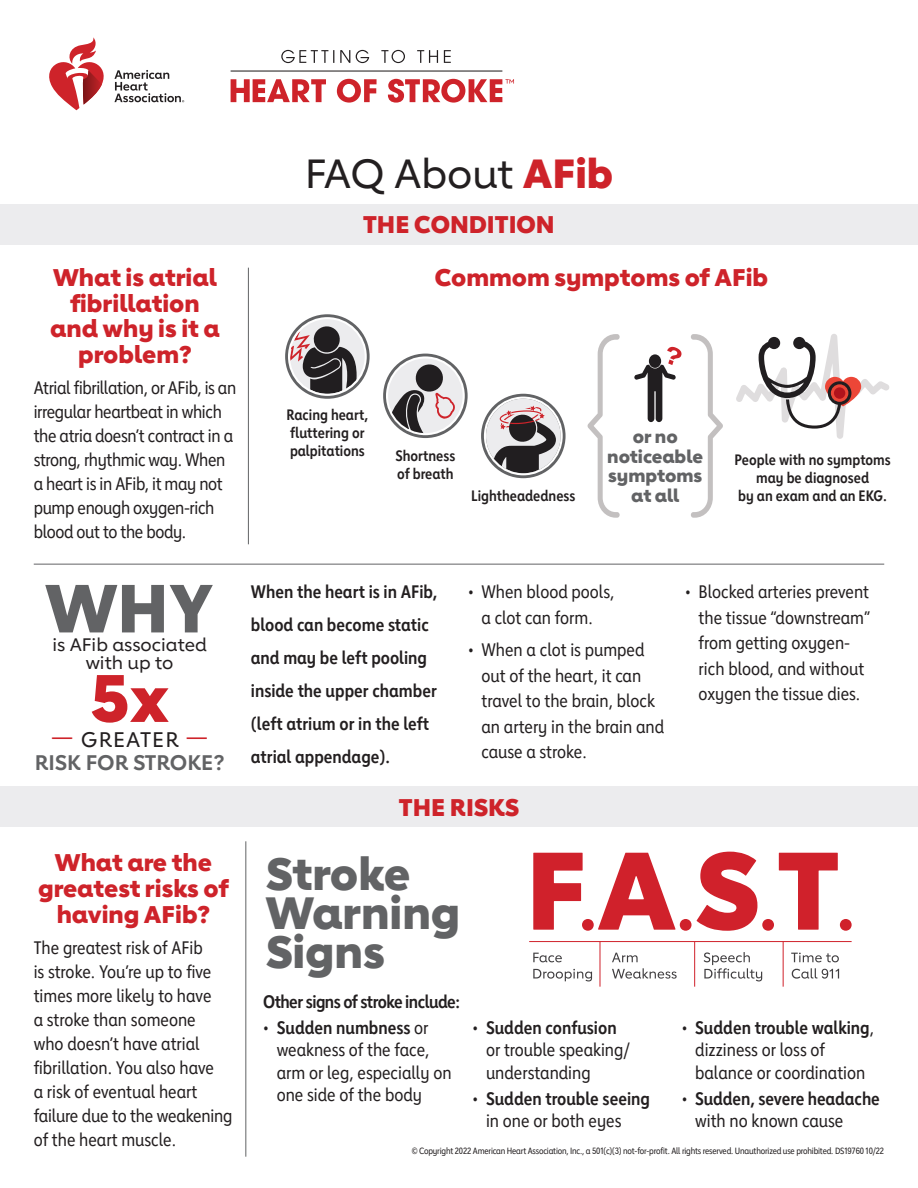
<style>
.page{position:relative;width:918px;height:1188px;background:#fff}
.page>*{position:absolute;margin:0;border:0;box-sizing:border-box;transform-origin:0 0}
._05_definition___P{font:800 66.9px "Lub Dub";color:#626365}
._05_definition___P-2{font:800 66px "Lub Dub";color:#ce232a}
._03_Red_Subs___H3{font:800 45px "Lub Dub";color:#626365}
._01_AFib_head___H1{font:500 40.5px "Lub Dub";letter-spacing:-.01em;color:#231f20}
._03_Red_Subs___H3-2{font:800 24px/25.8px "Lub Dub";color:#ce232a;text-align:center}
._02_SUBHEADS___H2{font:800 24px "Lub Dub";color:#ce232a}
._05_definition___P-3{font:700 21px "Lub Dub";color:#626365}
._05_definition___P-4{font:500 21px "Lub Dub";letter-spacing:.045em;color:#231f20}
._06_bullets___P{font:18px/25.5px "Lub Dub Condensed";color:#231f20}
._05_12_17_body___P{font:18px/24px "Lub Dub Condensed";letter-spacing:-.015em;color:#231f20}
._04_cond_bold___P{font:700 18px/33px "Lub Dub Condensed";color:#231f20}
._06_bullets___P-2{font:700 18px/22.5px "Lub Dub Condensed";letter-spacing:-.005em;color:#231f20}
._06_symptoms____P{font:800 18px "Lub Dub";color:#626365}
._04_cond_bold___P-2{font:700 18px "Lub Dub Condensed";letter-spacing:-.03em;color:#231f20}
._05_definition___P-5{font:500 18px/18px "Lub Dub";color:#231f20;text-align:center}
._50_disclaimer___P{font:700 15px/18px "Lub Dub Condensed";color:#231f20}
.t1{font:9px "Lub Dub Condensed";letter-spacing:-.02em;color:#231f20}
.s1{font-weight:800;color:#ce232a}
.s2{color:#ce232a}
.s3{font-weight:700}
.s4{font-weight:400}
</style>
<div class="page">
<svg style="left:281px;top:50px;width:170px;height:13px"></svg>
<hr style="left:231px;top:71px;width:271px;height:1px;background:#231f20">
<svg style="left:231px;top:79px;width:283px;height:24px"></svg>
<svg style="left:114px;top:70px;width:70px;height:32px"></svg>
<svg style="left:49px;top:37px;width:55px;height:73px"></svg>
<div style="left:0;top:204px;width:918px;height:41px;background:#ececee"></div>
<div style="left:0;top:786px;width:918px;height:41px;background:#ececee"></div>
<svg style="left:736px;top:334px;width:153px;height:105px"></svg>
<svg style="left:285px;top:314px;width:85px;height:85px"></svg>
<div style="left:289px;top:318px;width:77px;height:77px;background:#ececee;border-radius:50%"></div>
<svg style="left:290px;top:325px;width:67px;height:69px"></svg>
<div style="left:288px;top:317px;width:79px;height:79px;border:2px solid #fff;border-radius:50%"></div>
<svg style="left:383px;top:354px;width:85px;height:84px"></svg>
<svg style="left:387px;top:357px;width:77px;height:77px"></svg>
<div style="left:386px;top:356px;width:79px;height:79px;border:2px solid #fff;border-radius:50%"></div>
<svg style="left:388px;top:363px;width:67px;height:70px;background:#aba5a7"></svg>
<svg style="left:481px;top:394px;width:85px;height:84px"></svg>
<div style="left:486px;top:399px;width:75px;height:74px;background:#ececee;border-radius:50%"></div>
<svg style="left:491px;top:406px;width:65px;height:67px"></svg>
<div style="left:484px;top:397px;width:79px;height:78px;border:2px solid #fff;border-radius:50%"></div>
<svg style="left:634px;top:347px;width:48px;height:75px"></svg>
<svg style="left:587px;top:334px;width:33px;height:184px"></svg>
<svg style="left:691px;top:334px;width:32px;height:184px"></svg>
<hr style="left:248px;top:268px;width:1px;height:276px;background:#626365">
<hr style="left:245px;top:841px;width:1px;height:316px;background:#626365">
<hr style="left:34px;top:564px;width:850px;height:1px;background:#626365">
<svg style="left:533px;top:852px;width:319px;height:79px"></svg>
<svg style="left:533px;top:953px;width:29px;height:9px"></svg>
<svg style="left:533px;top:969px;width:59px;height:12px"></svg>
<svg style="left:612px;top:953px;width:26px;height:9px"></svg>
<svg style="left:612px;top:968px;width:65px;height:11px"></svg>
<svg style="left:704px;top:952px;width:58px;height:29px"></svg>
<svg style="left:791px;top:953px;width:48px;height:9px"></svg>
<svg style="left:792px;top:968px;width:47px;height:11px"></svg>
<hr style="left:529px;top:941px;width:323px;height:1px;background:#d0212b">
<hr style="left:600px;top:942px;width:1px;height:45px;background:#d0212b">
<hr style="left:694px;top:942px;width:1px;height:45px;background:#d0212b">
<hr style="left:783px;top:942px;width:1px;height:45px;background:#d0212b">
<h1 class="_01_AFib_head___H1" style="left:305px;top:150px;width:310px">FAQ About <span class="s1">AFib</span></h1>
<h3 class="_03_Red_Subs___H3-2" style="left:50px;top:264px;width:171px">What is atrial fibrillation and why is it a problem?</h3>
<p class="_05_12_17_body___P" style="left:34px;top:375px;width:204px">Atrial fibrillation, or AFib, is an irregular heartbeat in which the atria doesn’t contract in a strong, rhythmic way. When a heart is in AFib, it may not pump enough oxygen-rich blood out to the body.</p>
<h2 class="_02_SUBHEADS___H2" style="left:363px;top:210px;width:193px">THE CONDITION</h2>
<h3 class="_03_Red_Subs___H3-2" style="left:435px;top:264px;width:335px">Commom symptoms of AFib</h3>
<p class="_50_disclaimer___P" style="left:286px;top:406px;width:83px">Racing heart,</p>
<p class="_50_disclaimer___P" style="left:290px;top:424px;width:76px">fluttering or</p>
<p class="_50_disclaimer___P" style="left:290px;top:442px;width:76px">palpitations</p>
<p class="_50_disclaimer___P" style="left:396px;top:446px;width:61px">Shortness of breath</p>
<p class="_50_disclaimer___P" style="left:471px;top:487px;width:106px">Lightheadedness</p>
<p class="_06_symptoms____P" style="left:633px;top:426px;width:47px">or no</p>
<p class="_06_symptoms____P" style="left:607px;top:446px;width:97px">noticeable</p>
<p class="_06_symptoms____P" style="left:608px;top:465px;width:96px">symptoms</p>
<p class="_06_symptoms____P" style="left:631px;top:485px;width:49px">at all</p>
<p class="_50_disclaimer___P" style="left:735px;top:451px;width:158px;text-align:center">People with no symptoms may be diagnosed<br>by an exam and an EKG.</p>
<p class="_05_definition___P" style="left:45px;top:568px;width:170px">WHY</p>
<p class="_04_cond_bold___P" style="left:251px;top:575px;width:188px">When the heart is in AFib, blood can become static and may be left pooling inside the upper chamber (left atrium or in the left atrial appendage).</p>
<p class="_06_bullets___P" style="left:468px;top:579px;width:148px;text-align:center">• When blood pools, a clot can form.</p>
<p class="_05_definition___P-5" style="left:52px;top:635px;width:156px">is AFib associated with up to</p>
<p class="_06_bullets___P" style="left:482px;top:637px;width:184px;text-indent:-14px">• When a clot is pumped out of the heart, it can travel to the brain, block an artery in the brain and cause a stroke.</p>
<p class="_05_definition___P-2" style="left:90px;top:658px;width:81px">5x</p>
<p class="_05_definition___P-3" style="left:35px;top:750px;width:191px">RISK FOR STROKE?</p>
<p class="_05_definition___P-4" style="left:51px;top:727px;width:158px"><span class="s2">—</span> GREATER <span class="s2">—</span></p>
<h2 class="_02_SUBHEADS___H2" style="left:399px;top:792px;width:122px">THE RISKS</h2>
<p class="_06_bullets___P" style="left:699px;top:579px;width:173px;text-indent:-14px">• Blocked arteries prevent the tissue “downstream” from getting oxygen&shy;rich blood, and without oxygen the tissue dies.</p>
<h3 class="_03_Red_Subs___H3-2" style="left:38px;top:849px;width:192px">What are the greatest risks of having AFib?</h3>
<p class="_05_12_17_body___P" style="left:34px;top:935px;width:200px">The greatest risk of AFib<br>is stroke. You’re up to five times more likely to have<br>a stroke than someone<br>who doesn’t have atrial fibrillation. You also have<br>a risk of eventual heart failure due to the weakening of the heart muscle.</p>
<h3 class="_03_Red_Subs___H3" style="left:266px;top:847px;width:147px">Stroke</h3>
<h3 class="_03_Red_Subs___H3" style="left:266px;top:886px;width:196px">Warning</h3>
<h3 class="_03_Red_Subs___H3" style="left:266px;top:925px;width:121px">Signs</h3>
<p class="_04_cond_bold___P-2" style="left:263px;top:991px;width:198px">Other signs of stroke include:</p>
<p class="_06_bullets___P" style="left:277px;top:1016px;width:176px;line-height:22.5px;text-indent:-14px">• <span class="s3">Sudden numbness</span> or weakness of the face, arm or leg, especially on one side of the body</p>
<p class="_06_bullets___P" style="left:486px;top:1016px;width:145px;line-height:22.5px;text-indent:-14px">• <span class="s3">Sudden confusion </span>or trouble speaking/ understanding</p>
<p class="_06_bullets___P-2" style="left:486px;top:1087px;width:165px;text-indent:-14px"><span class="s4">•</span> Sudden trouble seeing <span class="s4">in one or both eyes</span></p>
<p class="_06_bullets___P" style="left:695px;top:1016px;width:180px;line-height:22.5px;text-indent:-14px">• <span class="s3">Sudden trouble walking</span>, dizziness or loss of balance or coordination</p>
<p class="_06_bullets___P-2" style="left:695px;top:1087px;width:186px;text-indent:-14px"><span class="s4">•</span> Sudden, severe headache <span class="s4">with no known cause</span></p>
<p class="t1" style="left:412px;top:1146px;width:474px">© Copyright 2022 American Heart Association, Inc., a 501(c)(3) not-for-profit. All rights reserved. Unauthorized use prohibited. DS19760 10/22</p>
</div>
